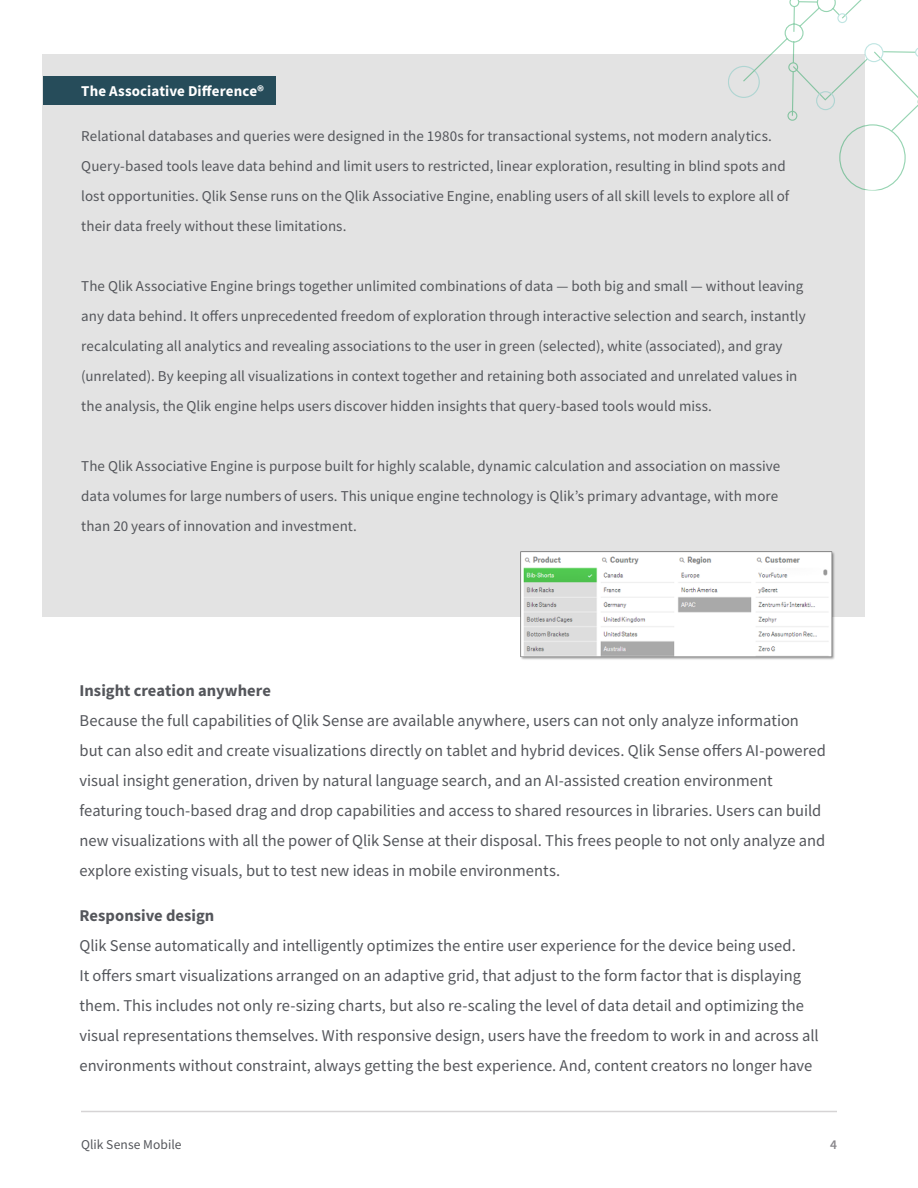
<style>
.page{position:relative;width:918px;height:1188px;background:#fff}
.page>*{position:absolute;margin:0;border:0;box-sizing:border-box;transform-origin:0 0}
.t1{font:16.5px/30px "Source Sans Pro";color:#54565b}
.t2{font:700 16.5px "Source Sans Pro";color:#54565b}
.t3{font:15px/30px "Source Sans Pro";color:#54565b}
.t4{font:700 15px "Source Sans Pro";letter-spacing:.01em;color:#fff}
.t5{font:13.5px "Source Sans Pro";letter-spacing:.005em;color:#54565b}
.t6{font:600 13.5px "Source Sans Pro";color:#89878b}
</style>
<div class="page">
<hr style="left:81px;top:1111px;width:756px;height:1px;background:#d6d4d5">
<div style="left:42px;top:54px;width:823px;height:563px;background:#e3e3e3"></div>
<div style="left:43px;top:77px;width:233px;height:28px;background:#264c5a"></div>
<div style="left:728px;top:66px;width:32px;height:32px;border:1px solid #69c2bb;border-radius:50%"></div>
<svg style="left:740px;top:0;width:178px;height:191px"></svg>
<img style="left:520px;top:551px;width:315px;height:109px">
<p class="t4" style="left:81px;top:81px;width:184px">The Associative Difference®</p>
<p class="t3" style="left:81px;top:121px;width:709px">Relational databases and queries were designed in the 1980s for transactional systems, not modern analytics.<br>Query-based tools leave data behind and limit users to restricted, linear exploration, resulting in blind spots and lost opportunities. Qlik Sense runs on the Qlik Associative Engine, enabling users of all skill levels to explore all of their data freely without these limitations.</p>
<p class="t3" style="left:81px;top:271px;width:726px">The Qlik Associative Engine brings together unlimited combinations of data — both big and small — without leaving any data behind. It offers unprecedented freedom of exploration through interactive selection and search, instantly recalculating all analytics and revealing associations to the user in green (selected), white (associated), and gray (unrelated). By keeping all visualizations in context together and retaining both associated and unrelated values in the analysis, the Qlik engine helps users discover hidden insights that query-based tools would miss.</p>
<p class="t3" style="left:81px;top:451px;width:701px">The Qlik Associative Engine is purpose built for highly scalable, dynamic calculation and association on massive data volumes for large numbers of users. This unique engine technology is Qlik’s primary advantage, with more than 20 years of innovation and investment.</p>
<p class="t2" style="left:80px;top:679px;width:193px">Insight creation anywhere</p>
<p class="t1" style="left:80px;top:705px;width:748px">Because the full capabilities of Qlik Sense are available anywhere, users can not only analyze information but can also edit and create visualizations directly on tablet and hybrid devices. Qlik Sense offers AI-powered visual insight generation, driven by natural language search, and an AI-assisted creation environment featuring touch-based drag and drop capabilities and access to shared resources in libraries. Users can build new visualizations with all the power of Qlik Sense at their disposal. This frees people to not only analyze and explore existing visuals, but to test new ideas in mobile environments.</p>
<p class="t2" style="left:80px;top:904px;width:136px">Responsive design</p>
<p class="t1" style="left:80px;top:930px;width:741px">Qlik Sense automatically and intelligently optimizes the entire user experience for the device being used.<br>It offers smart visualizations arranged on an adaptive grid, that adjust to the form factor that is displaying them. This includes not only re-sizing charts, but also re-scaling the level of data detail and optimizing the visual representations themselves. With responsive design, users have the freedom to work in and across all environments without constraint, always getting the best experience. And, content creators no longer have</p>
<p class="t5" style="left:81px;top:1136px;width:102px">Qlik Sense Mobile</p>
<p class="t6" style="left:830px;top:1136px;width:8px">4</p>
</div>
